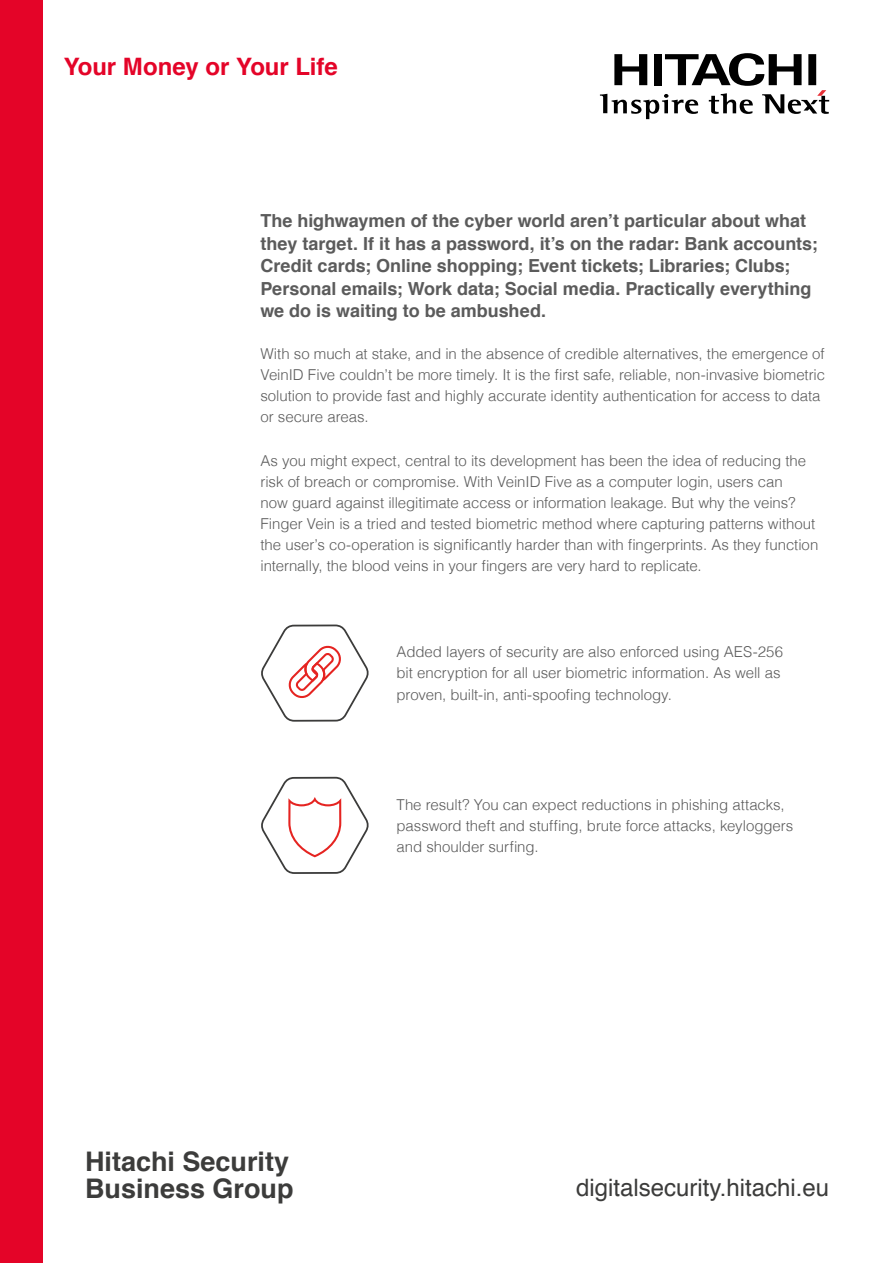
<style>
.page{position:relative;width:893px;height:1263px;background:#fff}
.page>*{position:absolute;margin:0;border:0;box-sizing:border-box;transform-origin:0 0}
.t1{font:700 27px/27px "Helvetica";color:#3c3c3b}
.t2{font:24px "Helvetica";color:#3c3c3b}
.t3{font:700 24px "Helvetica";letter-spacing:-.005em;color:#e40428}
.t4{font:700 18px/22.5px "Helvetica";color:#5b5b5b}
.t5{font:300 15px/21px "Helvetica";letter-spacing:-.005em;color:#5b5b5b}
</style>
<div class="page">
<div style="left:0;top:0;width:43px;height:1263px;background:#e40428"></div>
<svg style="left:600px;top:53px;width:229px;height:66px"></svg>
<svg style="left:261px;top:624px;width:108px;height:98px"></svg>
<svg style="left:261px;top:777px;width:108px;height:97px"></svg>
<h2 class="t3" style="left:64px;top:47px;width:275px">Your Money or Your Life</h2>
<p class="t4" style="left:260px;top:210px;width:559px">The highwaymen of the cyber world aren’t particular about what they target. If it has a password, it’s on the radar: Bank accounts; Credit cards; Online shopping; Event tickets; Libraries; Clubs; Personal emails; Work data; Social media. Practically everything we do is waiting to be ambushed.</p>
<p class="t5" style="left:260px;top:342px;width:566px">With so much at stake, and in the absence of credible alternatives, the emergence of VeinID Five couldn’t be more timely. It is the first safe, reliable, non-invasive biometric solution to provide fast and highly accurate identity authentication for access to data or secure areas.</p>
<p class="t5" style="left:260px;top:450px;width:559px">As you might expect, central to its development has been the idea of reducing the risk of breach or compromise. With VeinID Five as a computer login, users can<br>now guard against illegitimate access or information leakage. But why the veins?<br>Finger Vein is a tried and tested biometric method where capturing patterns without the user’s co-operation is significantly harder than with fingerprints. As they function internally, the blood veins in your fingers are very hard to replicate.</p>
<p class="t5" style="left:396px;top:641px;width:388px">Added layers of security are also enforced using AES-256 bit encryption for all user biometric information. As well as proven, built-in, anti-spoofing technology.</p>
<p class="t5" style="left:396px;top:793px;width:398px">The result? You can expect reductions in phishing attacks, password theft and stuffing, brute force attacks, keyloggers and shoulder surfing.</p>
<h1 class="t1" style="left:85px;top:1148px;width:210px">Hitachi Security<br>Business Group</h1>
<h2 class="t2" style="left:576px;top:1169px;width:255px">digitalsecurity.hitachi.eu</h2>
</div>
